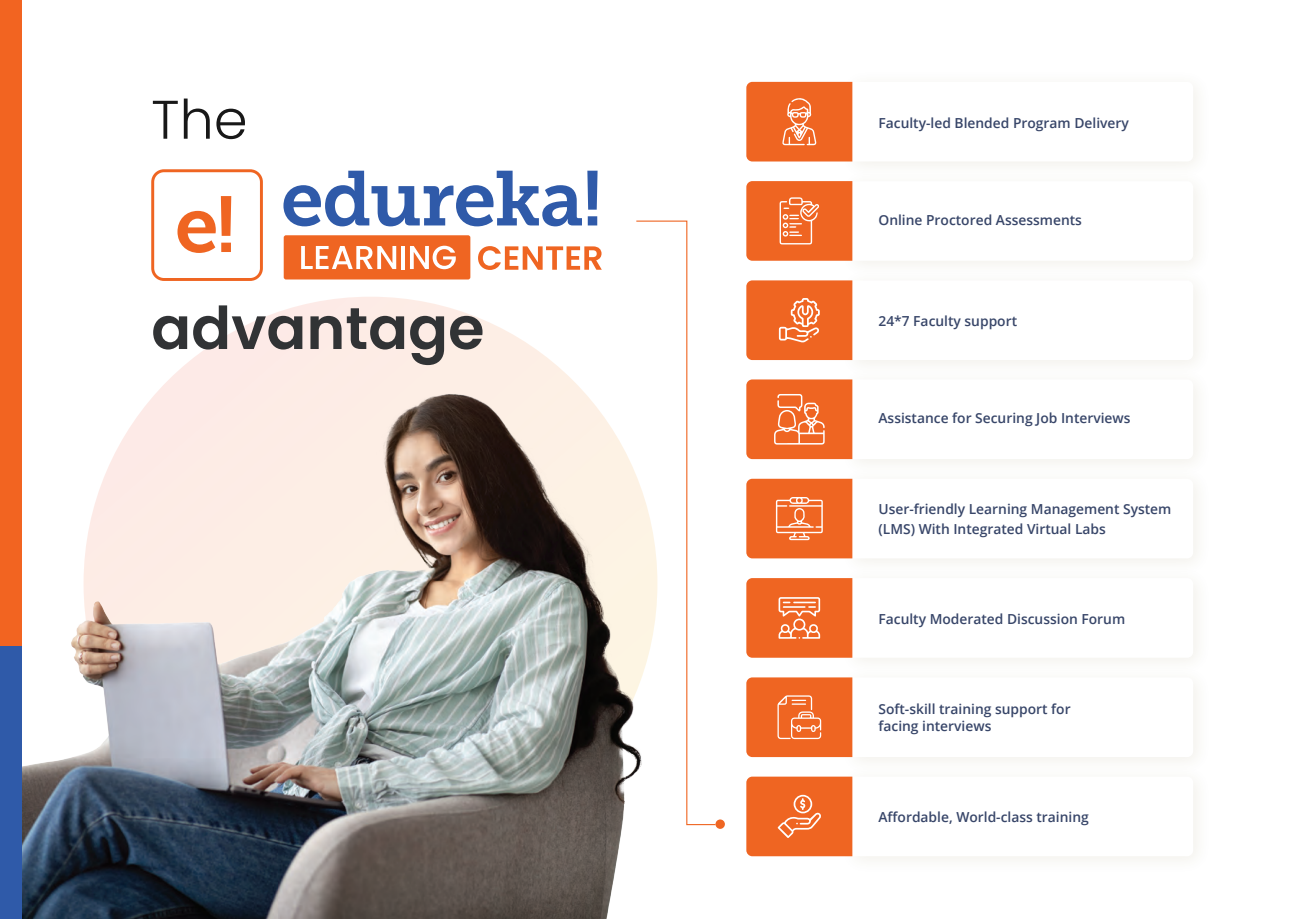
<style>
.page{position:relative;width:1289px;height:919px;background:#fff}
.page>*{position:absolute;margin:0;border:0;box-sizing:border-box;transform-origin:0 0}
.t1{font:600 58.95px "Poppins";color:#313335}
.t2{font:300 54.3px "Poppins";color:#181818}
.t3{font:600 13.8px/19.5px "Open Sans";color:#384669}
</style>
<div class="page">
<div style="left:84px;top:296px;width:573px;height:574px;background:#fdece6;border-radius:287px"></div>
<img style="left:21px;top:389px;width:614px;height:529px">
<svg style="left:746px;top:280px;width:447px;height:80px"></svg>
<svg style="left:746px;top:379px;width:447px;height:80px"></svg>
<svg style="left:746px;top:478px;width:447px;height:80px"></svg>
<img style="left:834px;top:560px;width:366px;height:99px">
<svg style="left:746px;top:578px;width:447px;height:79px"></svg>
<svg style="left:746px;top:677px;width:447px;height:80px"></svg>
<svg style="left:746px;top:776px;width:447px;height:80px"></svg>
<img style="left:834px;top:189px;width:367px;height:96px">
<svg style="left:746px;top:181px;width:447px;height:80px"></svg>
<img style="left:834px;top:81px;width:363px;height:104px">
<svg style="left:746px;top:82px;width:447px;height:79px"></svg>
<svg style="left:635px;top:220px;width:80px;height:605px"></svg>
<div style="left:715px;top:819px;width:10px;height:9px;background:#ef6623;border-radius:50%"></div>
<svg style="left:478px;top:246px;width:124px;height:24px"></svg>
<svg style="left:283px;top:171px;width:314px;height:55px"></svg>
<div style="left:284px;top:235px;width:186px;height:44px;background:#ef6522;border-radius:2px"></div>
<svg style="left:301px;top:246px;width:95px;height:23px"></svg>
<hr style="left:401px;top:246px;width:4px;height:23px;background:#fff">
<svg style="left:410px;top:246px;width:46px;height:23px"></svg>
<div style="left:151px;top:169px;width:112px;height:112px;border:3px solid #ef6522;border-radius:11px"></div>
<svg style="left:177px;top:196px;width:54px;height:57px"></svg>
<div style="left:0;top:0;width:21px;height:652px;background:#f26421"></div>
<div style="left:0;top:647px;width:21px;height:271px;background:#2f5aa9"></div>
<h2 class="t2" style="left:151px;top:88px;width:98px">The</h2>
<h1 class="t1" style="left:151px;top:294px;width:335px">advantage</h1>
<p class="t3" style="left:878px;top:113px;width:252px">Faculty-led Blended Program Delivery</p>
<p class="t3" style="left:878px;top:210px;width:205px">Online Proctored Assessments</p>
<p class="t3" style="left:878px;top:311px;width:140px">24*7 Faculty support</p>
<p class="t3" style="left:878px;top:408px;width:254px">Assistance for Securing Job Interviews</p>
<p class="t3" style="left:878px;top:499px;width:294px">User-friendly Learning Management System (LMS) With Integrated Virtual Labs</p>
<p class="t3" style="left:878px;top:609px;width:248px">Faculty Moderated Discussion Forum</p>
<p class="t3" style="left:878px;top:700px;width:194px;line-height:16.5px">Soft-skill training support for facing interviews</p>
<p class="t3" style="left:878px;top:807px;width:212px">Affordable, World-class training</p>
</div>
